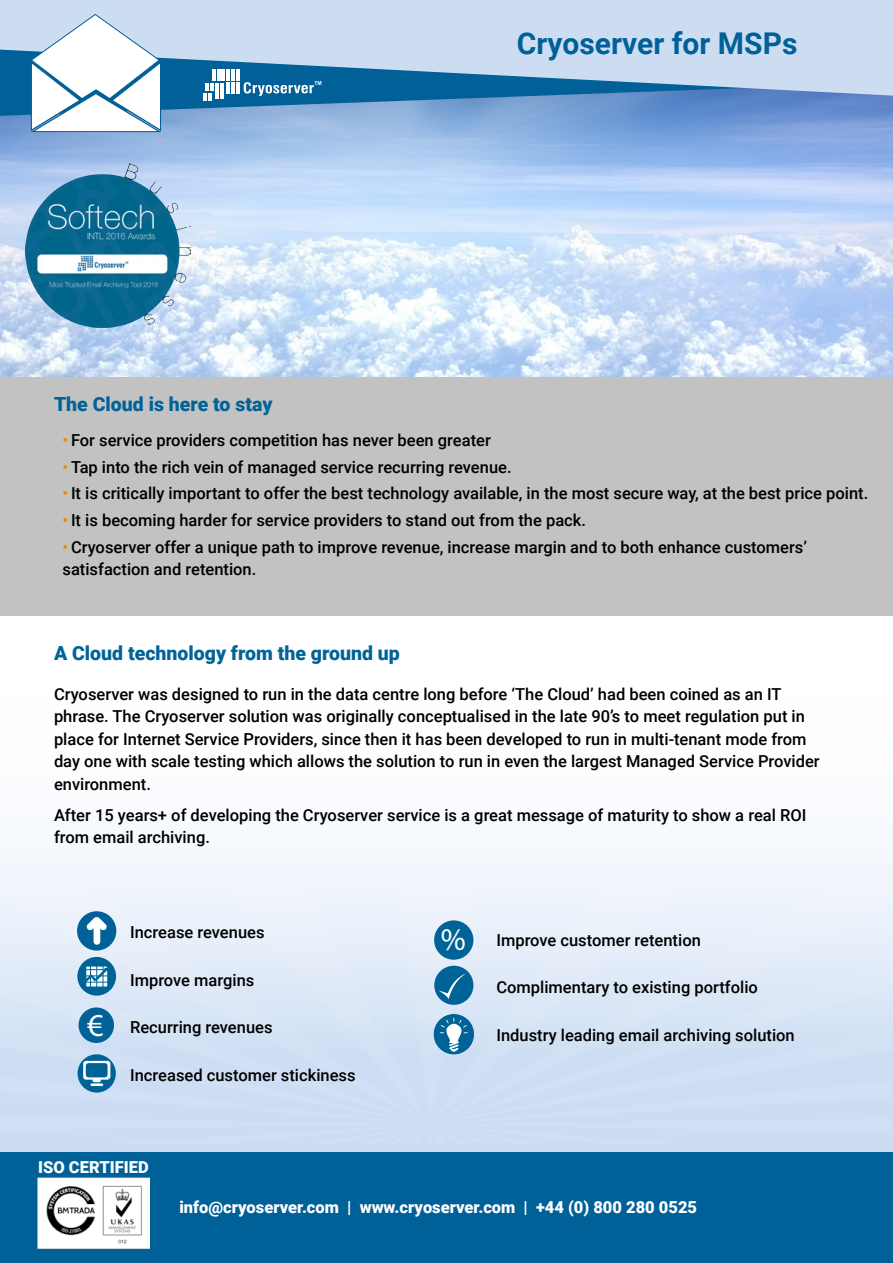
<style>
.page{position:relative;width:893px;height:1263px;background:#fff}
.page>*{position:absolute;margin:0;border:0;box-sizing:border-box;transform-origin:0 0}
.t1{font:31.95px "Myriad Pro";color:#fff}
.t2{font:31.5px "Myriad Pro";color:#fff}
.t3{font:700 30px "Roboto";color:#006098}
.t4{font:900 19.5px "Roboto";color:#006398}
.t5{font:500 16.5px/22.5px "Roboto";color:#000}
.t6{font:900 16.5px "Roboto";color:#fff}
.s1{color:#ee8900}
</style>
<div class="page">
<div style="left:0;top:1161px;width:893px;height:102px;background:#006098"></div>
<img style="left:0;top:116px;width:893px;height:262px">
<div style="left:0;top:812px;width:430px;height:312px;background:#f3f7fc"></div>
<div style="left:528px;top:852px;width:365px;height:16px;background:#f3f7fc"></div>
<svg style="left:528px;top:868px;width:365px;height:150px;fill:#e7effa"></svg>
<svg style="left:491px;top:852px;width:37px;height:166px;fill:#e8f0fa"></svg>
<svg style="left:430px;top:852px;width:61px;height:166px;fill:#ecf2fb"></svg>
<svg style="left:0;top:911px;width:430px;height:107px;fill:#e3ecf8"></svg>
<img style="left:37px;top:1177px;width:113px;height:72px">
<svg style="left:0;top:96px;width:893px;height:20px;background:#5d8ec5"></svg>
<svg style="left:0;top:0;width:893px;height:96px;background:#aac8e3"></svg>
<svg style="left:30px;top:14px;width:132px;height:118px"></svg>
<svg style="left:204px;top:70px;width:117px;height:31px"></svg>
<div style="left:0;top:378px;width:893px;height:238px;background:#c3c2c2"></div>
<div style="left:77px;top:911px;width:39px;height:39px;background:#016097;border-radius:50%"></div>
<svg style="left:87px;top:917px;width:20px;height:28px"></svg>
<div style="left:434px;top:966px;width:39px;height:39px;background:#006398;border-radius:50%"></div>
<svg style="left:438px;top:973px;width:29px;height:26px"></svg>
<div style="left:434px;top:920px;width:39px;height:40px;background:#006398;border-radius:50%"></div>
<div style="left:77px;top:957px;width:39px;height:39px;background:#006398;border-radius:50%"></div>
<svg style="left:80px;top:963px;width:31px;height:28px"></svg>
<div style="left:79px;top:1007px;width:35px;height:36px;background:#006398;border-radius:50%"></div>
<div style="left:434px;top:1014px;width:40px;height:40px;background:#006398;border-radius:50%"></div>
<svg style="left:0;top:1018px;width:893px;height:143px;background:#bed4ec"></svg>
<img style="left:26px;top:164px;width:164px;height:164px">
<h3 class="t3" style="left:517px;top:22px;width:282px">Cryoserver for MSPs</h3>
<p class="t4" style="left:54px;top:390px;width:220px">The Cloud is here to stay</p>
<p class="t5" style="left:63px;top:428px;width:430px"><span class="s1">•</span> For service providers competition has never been greater</p>
<p class="t5" style="left:63px;top:455px;width:451px"><span class="s1">•</span> Tap into the rich vein of managed service recurring revenue.</p>
<p class="t5" style="left:63px;top:481px;width:807px"><span class="s1">•</span> It is critically important to offer the best technology available, in the most secure way, at the best price point.</p>
<p class="t5" style="left:63px;top:508px;width:525px"><span class="s1">•</span> It is becoming harder for service providers to stand out from the pack.</p>
<p class="t5" style="left:63px;top:535px;width:746px"><span class="s1">•</span> Cryoserver offer a unique path to improve revenue, increase margin and to both enhance customers’ satisfaction and retention.</p>
<p class="t4" style="left:54px;top:639px;width:347px">A Cloud technology from the ground up</p>
<p class="t5" style="left:54px;top:682px;width:767px">Cryoserver was designed to run in the data centre long before ‘The Cloud’ had been coined as an IT phrase. The Cryoserver solution was originally conceptualised in the late 90’s to meet regulation put in place for Internet Service Providers, since then it has been developed to run in multi-tenant mode from day one with scale testing which allows the solution to run in even the largest Managed Service Provider environment.</p>
<p class="t5" style="left:54px;top:803px;width:754px">After 15 years+ of developing the Cryoserver service is a great message of maturity to show a real ROI from email archiving.</p>
<h1 class="t1" style="left:87px;top:1006px;width:18px">€</h1>
<p class="t5" style="left:130px;top:920px;width:136px">Increase revenues</p>
<p class="t5" style="left:130px;top:968px;width:126px">Improve margins</p>
<p class="t5" style="left:130px;top:1015px;width:144px">Recurring revenues</p>
<p class="t5" style="left:130px;top:1063px;width:227px">Increased customer stickiness</p>
<p class="t6" style="left:38px;top:1156px;width:112px">ISO CERTIFIED</p>
<h2 class="t2" style="left:441px;top:920px;width:27px">%</h2>
<p class="t5" style="left:496px;top:928px;width:206px">Improve customer retention</p>
<p class="t5" style="left:496px;top:975px;width:263px">Complimentary to existing portfolio</p>
<p class="t5" style="left:496px;top:1023px;width:300px">Industry leading email archiving solution</p>
<p class="t6" style="left:179px;top:1196px;width:519px">info@cryoserver.com | www.cryoserver.com | +44 (0) 800 280 0525</p>
</div>
